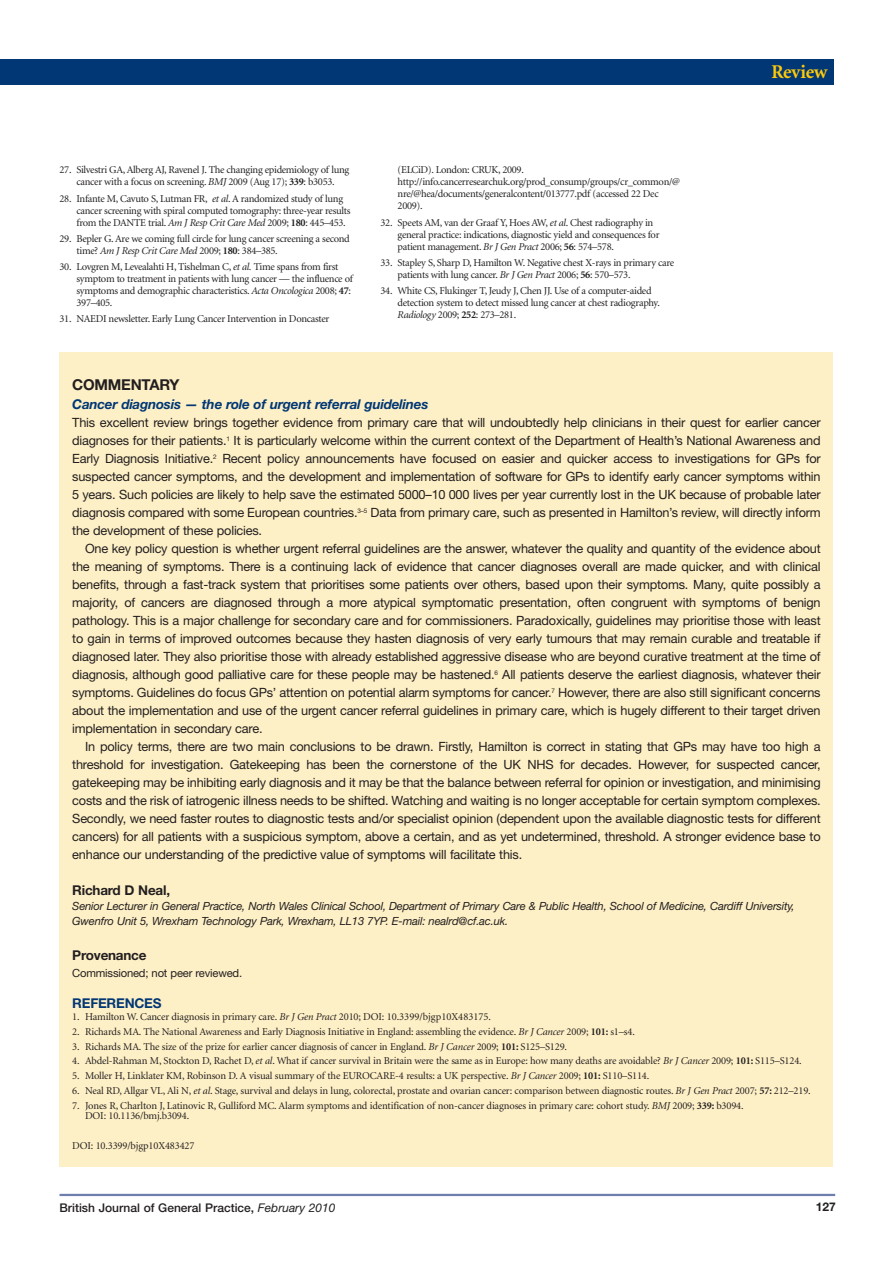
<style>
.page{position:relative;width:893px;height:1263px;background:#fff}
.page>*{position:absolute;margin:0;border:0;box-sizing:border-box;transform-origin:0 0}
.t1{font:700 19.5px "Minion";letter-spacing:-.02em;color:#feca0a}
.t2{font:700 15px "Helvetica Neue";letter-spacing:-.015em;color:#231f20}
.t3{font:italic 700 13.5px "Helvetica Neue";letter-spacing:-.015em;color:#013775}
.t4{font:700 13.5px "Helvetica Neue";letter-spacing:-.015em;color:#231f20}
.t5{font:700 13.5px "Helvetica Neue";letter-spacing:-.015em;color:#013775}
.t6{font:12.75px/18px "Helvetica Neue";letter-spacing:-.015em;color:#231f20;text-align:justify}
.t7{font:500 12px "Helvetica Neue";color:#231f20}
.t8{font:700 12px "Helvetica Neue";color:#231f20}
.t9{font:italic 11.25px/15px "Helvetica Neue";letter-spacing:-.015em;color:#231f20}
.t10{font:11.25px "Helvetica Neue";letter-spacing:-.015em;color:#231f20}
.t11{font:10.5px/12px "Minion";letter-spacing:-.03em;color:#231f20}
.s1{font-style:italic}
.s2{font-weight:700}
.s3{font-weight:400;font-style:italic}
</style>
<div class="page">
<hr style="left:60px;top:1194px;width:775px;height:2px;background:#6e7fad">
<div style="left:0;top:60px;width:833px;height:25px;background:#013775"></div>
<div style="left:60px;top:352px;width:773px;height:815px;background:#fef0c6"></div>
<h1 class="t1" style="left:707px;top:64px;width:124px">OriginalRPeavpiewrs</h1>
<p class="t11" style="left:60px;top:165px;width:291px;text-align:center">27. Silvestri GA, Alberg AJ, Ravenel J. The changing epidemiology of lung cancer with a focus on screening. <span class="s1">BMJ</span> 2009 (Aug 17); <span class="s2">339</span>: b3053.</p>
<p class="t11" style="left:77px;top:193px;width:275px;text-indent:-17px">28. Infante M, Cavuto S, Lutman FR, <span class="s1">et al</span>. A randomized study of lung cancer screening with spiral computed tomography: three-year results from the DANTE trial. <span class="s1">Am J Resp Crit Care Med</span> 2009; <span class="s2">180</span>: 445–453.</p>
<p class="t11" style="left:77px;top:233px;width:275px;text-indent:-17px">29. Bepler G. Are we coming full circle for lung cancer screening a second time? <span class="s1">Am J Resp Crit Care Med</span> 2009; <span class="s2">180</span>: 384–385.</p>
<p class="t11" style="left:77px;top:262px;width:278px;text-indent:-17px">30. Lovgren M, Levealahti H, Tishelman C, <span class="s1">et al.</span> Time spans from first symptom to treatment in patients with lung cancer — the influence of symptoms and demographic characteristics. <span class="s1">Acta Oncologica</span> 2008; <span class="s2">47</span>:<br>397–405.</p>
<p class="t11" style="left:60px;top:314px;width:271px">31. NAEDI newsletter. Early Lung Cancer Intervention in Doncaster</p>
<p class="t11" style="left:398px;top:165px;width:284px">(ELCiD). London: CRUK, 2009. http://info.cancerresearchuk.org/prod_consump/groups/cr_common/@ nre/@hea/documents/generalcontent/013777.pdf (accessed 22 Dec 2009).</p>
<p class="t11" style="left:398px;top:217px;width:263px;text-indent:-17px">32. Speets AM, van der Graaf Y, Hoes AW, <span class="s1">et al</span>. Chest radiography in general practice: indications, diagnostic yield and consequences for patient management. <span class="s1">Br J Gen Pract</span> 2006; <span class="s2">56</span>: 574–578.</p>
<p class="t11" style="left:398px;top:257px;width:278px;text-indent:-17px">33. Stapley S, Sharp D, Hamilton W. Negative chest X-rays in primary care patients with lung cancer. <span class="s1">Br J Gen Pract</span> 2006; <span class="s2">56</span>: 570–573.</p>
<p class="t11" style="left:398px;top:286px;width:264px;text-indent:-17px">34. White CS, Flukinger T, Jeudy J, Chen JJ. Use of a computer-aided detection system to detect missed lung cancer at chest radiography.<br><span class="s1">Radiology</span> 2009; <span class="s2">252</span>: 273–281.</p>
<p class="t2" style="left:72px;top:379px;width:109px">COMMENTARY</p>
<p class="t3" style="left:72px;top:400px;width:358px">Cancer diagnosis — the role of urgent referral guidelines</p>
<p class="t6" style="left:72px;top:415px;width:750px">This excellent review brings together evidence from primary care that will undoubtedly help clinicians in their quest for earlier cancer diagnoses for their patients.<sup>1</sup> It is particularly welcome within the current context of the Department of Health’s National Awareness and Early Diagnosis Initiative.<sup>2</sup> Recent policy announcements have focused on easier and quicker access to investigations for GPs for suspected cancer symptoms, and the development and implementation of software for GPs to identify early cancer symptoms within 5 years. Such policies are likely to help save the estimated 5000–10 000 lives per year currently lost in the UK because of probable later diagnosis compared with some European countries.<sup>3–5</sup> Data from primary care, such as presented in Hamilton’s review, will directly inform the development of these policies.</p>
<p class="t6" style="left:72px;top:541px;width:750px;text-indent:13px">One key policy question is whether urgent referral guidelines are the answer, whatever the quality and quantity of the evidence about the meaning of symptoms. There is a continuing lack of evidence that cancer diagnoses overall are made quicker, and with clinical benefits, through a fast-track system that prioritises some patients over others, based upon their symptoms. Many, quite possibly a majority, of cancers are diagnosed through a more atypical symptomatic presentation, often congruent with symptoms of benign pathology. This is a major challenge for secondary care and for commissioners. Paradoxically, guidelines may prioritise those with least to gain in terms of improved outcomes because they hasten diagnosis of very early tumours that may remain curable and treatable if diagnosed later. They also prioritise those with already established aggressive disease who are beyond curative treatment at the time of diagnosis, although good palliative care for these people may be hastened.<sup>6</sup> All patients deserve the earliest diagnosis, whatever their symptoms. Guidelines do focus GPs’ attention on potential alarm symptoms for cancer.<sup>7</sup> However, there are also still significant concerns about the implementation and use of the urgent cancer referral guidelines in primary care, which is hugely different to their target driven implementation in secondary care.</p>
<p class="t6" style="left:72px;top:739px;width:750px;text-indent:13px">In policy terms, there are two main conclusions to be drawn. Firstly, Hamilton is correct in stating that GPs may have too high a threshold for investigation. Gatekeeping has been the cornerstone of the UK NHS for decades. However, for suspected cancer, gatekeeping may be inhibiting early diagnosis and it may be that the balance between referral for opinion or investigation, and minimising costs and the risk of iatrogenic illness needs to be shifted. Watching and waiting is no longer acceptable for certain symptom complexes.<br>Secondly, we need faster routes to diagnostic tests and/or specialist opinion (dependent upon the available diagnostic tests for different cancers) for all patients with a suspicious symptom, above a certain, and as yet undetermined, threshold. A stronger evidence base to enhance our understanding of the predictive value of symptoms will facilitate this.</p>
<p class="t4" style="left:72px;top:886px;width:99px">Richard D Neal,</p>
<p class="t9" style="left:72px;top:900px;width:724px">Senior Lecturer in General Practice, North Wales Clinical School, Department of Primary Care &amp; Public Health, School of Medicine, Cardiff University,<br>Gwenfro Unit 5, Wrexham Technology Park, Wrexham, LL13 7YP. E-mail: nealrd@cf.ac.uk.</p>
<p class="t4" style="left:72px;top:950px;width:76px">Provenance</p>
<p class="t10" style="left:72px;top:968px;width:171px">Commissioned; not peer reviewed.</p>
<p class="t5" style="left:72px;top:998px;width:91px">REFERENCES</p>
<p class="t11" style="left:72px;top:1011px;width:420px">1. Hamilton W. Cancer diagnosis in primary care. <span class="s1">Br J Gen Pract</span> 2010; DOI: 10.3399/bjgp10X483175.</p>
<p class="t11" style="left:72px;top:1026px;width:564px">2. Richards MA. The National Awareness and Early Diagnosis Initiative in England: assembling the evidence. <span class="s1">Br J Cancer</span> 2009; <span class="s2">101:</span> s1–s4.</p>
<p class="t11" style="left:72px;top:1041px;width:496px">3. Richards MA. The size of the prize for earlier cancer diagnosis of cancer in England. <span class="s1">Br J Cancer</span> 2009; <span class="s2">101:</span> S125–S129.</p>
<p class="t11" style="left:72px;top:1056px;width:731px">4. Abdel-Rahman M, Stockton D, Rachet D, <span class="s1">et al</span>. What if cancer survival in Britain were the same as in Europe: how many deaths are avoidable? <span class="s1">Br J Cancer</span> 2009; <span class="s2">101:</span> S115–S124.</p>
<p class="t11" style="left:72px;top:1070px;width:579px">5. Moller H, Linklater KM, Robinson D. A visual summary of the EUROCARE-4 results: a UK perspective. <span class="s1">Br J Cancer</span> 2009; <span class="s2">101:</span> S110–S114.</p>
<p class="t11" style="left:72px;top:1085px;width:740px">6. Neal RD, Allgar VL, Ali N, <span class="s1">et al</span>. Stage, survival and delays in lung, colorectal, prostate and ovarian cancer: comparison between diagnostic routes. <span class="s1">Br J Gen Pract</span> 2007; <span class="s2">57:</span> 212–219.</p>
<p class="t11" style="left:85px;top:1101px;width:660px;line-height:10.5px;text-indent:-13px">7. Jones R, Charlton J, Latinovic R, Gulliford MC. Alarm symptoms and identification of non-cancer diagnoses in primary care: cohort study. <span class="s1">BMJ</span> 2009; <span class="s2">339:</span> b3094.<br>DOI: 10.1136/bmj.b3094.</p>
<p class="t11" style="left:72px;top:1140px;width:124px">DOI: 10.3399/bjgp10X483427</p>
<p class="t7" style="left:60px;top:1203px;width:278px">British Journal of General Practice, <span class="s3">February 2010</span></p>
<p class="t8" style="left:816px;top:1202px;width:22px">127</p>
</div>
